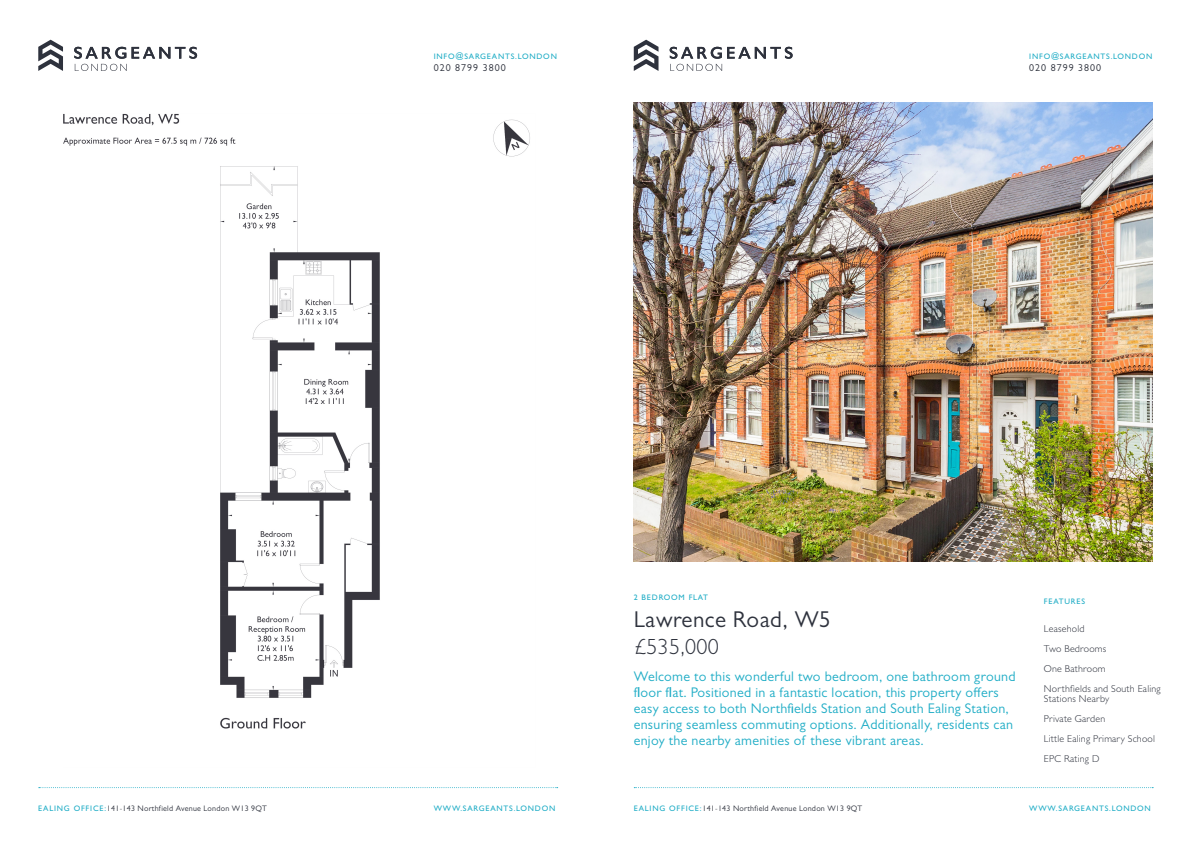
<style>
.page{position:relative;width:1191px;height:842px;background:#fff}
.page>*{position:absolute;margin:0;border:0;box-sizing:border-box;transform-origin:0 0}
.t1{font:23px "Gill Sans MT Pro";letter-spacing:.02em;color:#2e323d}
.t2{font:300 22px "Gill Sans MT Std";letter-spacing:.02em;color:#2e323d}
.t3{font:14px/16px "Gill Sans MT Pro";letter-spacing:.02em;color:#20adc6}
.t4{font:300 10px/10px "Gill Sans MT Std";letter-spacing:.02em;color:#2e323d}
.t5{font:10px "Gill Sans MT Pro";letter-spacing:.1em;color:#2e323d}
.t6{font:500 8px "Gill Sans MT Std";letter-spacing:.1em;color:#20adc6}
.t7{font:8px "Gill Sans MT Pro";letter-spacing:.03em;color:#2e323d}
.s1{font-family:"Gill Sans MT Std";font-weight:500;color:#20adc6}
</style>
<div class="page">
<svg style="left:634px;top:40px;width:24px;height:31px"></svg>
<svg style="left:669px;top:47px;width:123px;height:24px"></svg>
<svg style="left:634px;top:787px;width:519px;height:1px"></svg>
<svg style="left:38px;top:40px;width:25px;height:31px"></svg>
<svg style="left:74px;top:47px;width:123px;height:24px"></svg>
<svg style="left:39px;top:787px;width:519px;height:1px"></svg>
<img style="left:634px;top:102px;width:518px;height:459px">
<img style="left:63px;top:113px;width:467px;height:616px">
<p class="t6" style="left:434px;top:51px;width:125px">INFO@SARGEANTS.LONDON</p>
<p class="t5" style="left:434px;top:61px;width:73px">020 8799 3800</p>
<p class="t6" style="left:1029px;top:51px;width:125px">INFO@SARGEANTS.LONDON</p>
<p class="t5" style="left:1029px;top:61px;width:73px">020 8799 3800</p>
<p class="t7" style="left:38px;top:803px;width:230px"><span class="s1">EALING OFFICE:</span>141-143 Northfield Avenue London W13 9QT</p>
<p class="t6" style="left:634px;top:592px;width:76px">2 BEDROOM FLAT</p>
<p class="t1" style="left:634px;top:606px;width:198px">Lawrence Road, W5</p>
<p class="t2" style="left:634px;top:633px;width:87px">£535,000</p>
<p class="t3" style="left:634px;top:668px;width:383px">Welcome to this wonderful two bedroom, one bathroom ground floor flat. Positioned in a fantastic location, this property offers easy access to both Northfields Station and South Ealing Station, ensuring seamless commuting options. Additionally, residents can enjoy the nearby amenities of these vibrant areas.</p>
<p class="t6" style="left:1044px;top:597px;width:43px">FEATURES</p>
<p class="t4" style="left:1044px;top:624px;width:42px">Leasehold</p>
<p class="t4" style="left:1044px;top:644px;width:64px">Two Bedrooms</p>
<p class="t4" style="left:1044px;top:664px;width:63px">One Bathroom</p>
<p class="t4" style="left:1044px;top:684px;width:118px">Northfields and South Ealing<br>Stations Nearby</p>
<p class="t4" style="left:1044px;top:714px;width:63px">Private Garden</p>
<p class="t4" style="left:1044px;top:734px;width:113px">Little Ealing Primary School</p>
<p class="t4" style="left:1044px;top:754px;width:57px">EPC Rating D</p>
<p class="t6" style="left:434px;top:803px;width:123px">WWW.SARGEANTS.LONDON</p>
<p class="t7" style="left:634px;top:803px;width:230px"><span class="s1">EALING OFFICE:</span>141-143 Northfield Avenue London W13 9QT</p>
<p class="t6" style="left:1029px;top:803px;width:123px">WWW.SARGEANTS.LONDON</p>
</div>
